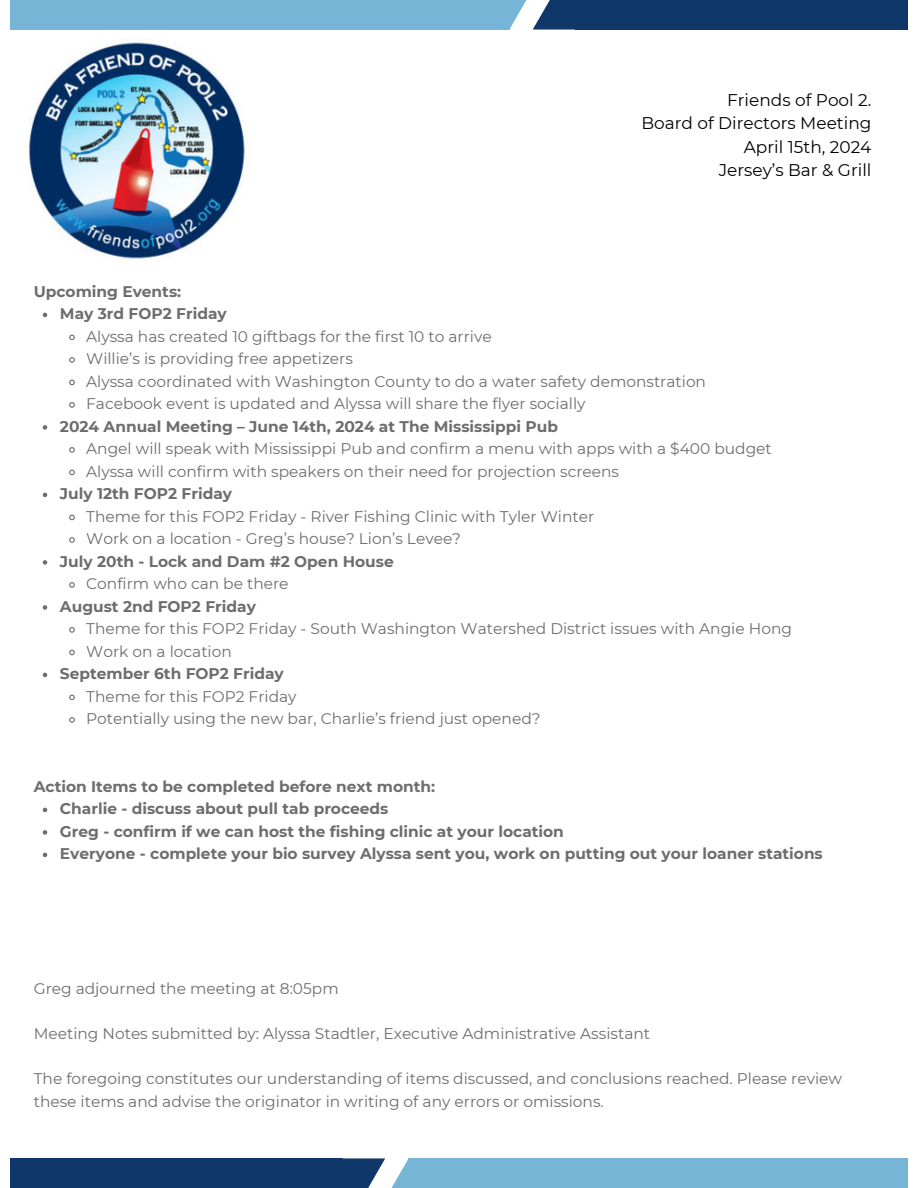
<style>
.page{position:relative;width:918px;height:1188px;background:#fff}
.page>*{position:absolute;margin:0;border:0;box-sizing:border-box;transform-origin:0 0}
.t1{font:16.95px "Montserrat";color:#000}
.t2{font:15.45px/22.5px "Montserrat";color:#6d6d6d}
.t3{font:700 15.45px "Montserrat";color:#6d6d6d}
</style>
<div class="page">
<div style="left:409px;top:1158px;width:499px;height:30px;background:#76b5d5"></div>
<div style="left:10px;top:0;width:499px;height:30px;background:#76b5d5"></div>
<div style="left:10px;top:1158px;width:332px;height:30px;background:#10376a"></div>
<div style="left:576px;top:0;width:332px;height:30px;background:#10376a"></div>
<svg style="left:391px;top:1158px;width:18px;height:30px"></svg>
<svg style="left:509px;top:0;width:18px;height:30px"></svg>
<div style="left:299px;top:1158px;width:86px;height:30px;background:#10376a"></div>
<div style="left:533px;top:0;width:86px;height:30px;background:#10376a"></div>
<img style="left:29px;top:38px;width:216px;height:221px">
<svg style="left:43px;top:313px;width:4px;height:4px"></svg>
<svg style="left:69px;top:334px;width:6px;height:7px"></svg>
<svg style="left:69px;top:357px;width:6px;height:6px"></svg>
<svg style="left:69px;top:379px;width:6px;height:7px"></svg>
<svg style="left:69px;top:402px;width:6px;height:6px"></svg>
<svg style="left:43px;top:425px;width:4px;height:5px"></svg>
<svg style="left:69px;top:447px;width:6px;height:6px"></svg>
<svg style="left:69px;top:469px;width:6px;height:7px"></svg>
<svg style="left:43px;top:493px;width:4px;height:4px"></svg>
<svg style="left:69px;top:514px;width:6px;height:7px"></svg>
<svg style="left:69px;top:537px;width:6px;height:6px"></svg>
<svg style="left:43px;top:560px;width:4px;height:5px"></svg>
<svg style="left:69px;top:582px;width:6px;height:6px"></svg>
<svg style="left:43px;top:605px;width:4px;height:5px"></svg>
<svg style="left:69px;top:627px;width:6px;height:6px"></svg>
<svg style="left:69px;top:649px;width:6px;height:7px"></svg>
<svg style="left:43px;top:673px;width:4px;height:4px"></svg>
<svg style="left:69px;top:694px;width:6px;height:7px"></svg>
<svg style="left:69px;top:717px;width:6px;height:6px"></svg>
<svg style="left:43px;top:808px;width:4px;height:4px"></svg>
<svg style="left:43px;top:830px;width:4px;height:5px"></svg>
<svg style="left:43px;top:853px;width:4px;height:4px"></svg>
<p class="t1" style="left:727px;top:90px;width:146px">Friends of Pool 2.</p>
<p class="t1" style="left:641px;top:113px;width:232px">Board of Directors Meeting</p>
<p class="t1" style="left:744px;top:136px;width:129px">April 15th, 2024</p>
<p class="t1" style="left:719px;top:159px;width:154px">Jersey’s Bar &amp; Grill</p>
<h1 class="t3" style="left:34px;top:282px;width:149px">Upcoming Events:</h1>
<p class="t3" style="left:60px;top:304px;width:168px">May 3rd FOP2 Friday</p>
<p class="t2" style="left:86px;top:325px;width:407px">Alyssa has created 10 giftbags for the first 10 to arrive</p>
<p class="t2" style="left:86px;top:348px;width:268px">Willie’s is providing free appetizers</p>
<p class="t2" style="left:86px;top:370px;width:621px">Alyssa coordinated with Washington County to do a water safety demonstration</p>
<p class="t2" style="left:86px;top:393px;width:501px">Facebook event is updated and Alyssa will share the flyer socially</p>
<p class="t3" style="left:60px;top:417px;width:500px">2024 Annual Meeting – June 14th, 2024 at The Mississippi Pub</p>
<p class="t2" style="left:86px;top:438px;width:687px">Angel will speak with Mississippi Pub and confirm a menu with apps with a $400 budget</p>
<p class="t2" style="left:86px;top:460px;width:534px">Alyssa will confirm with speakers on their need for projection screens</p>
<p class="t3" style="left:60px;top:484px;width:174px">July 12th FOP2 Friday</p>
<p class="t2" style="left:86px;top:505px;width:510px">Theme for this FOP2 Friday - River Fishing Clinic with Tyler Winter</p>
<p class="t2" style="left:86px;top:528px;width:376px">Work on a location - Greg’s house? Lion’s Levee?</p>
<p class="t3" style="left:60px;top:552px;width:335px">July 20th - Lock and Dam #2 Open House</p>
<p class="t2" style="left:86px;top:573px;width:204px">Confirm who can be there</p>
<p class="t3" style="left:60px;top:597px;width:197px">August 2nd FOP2 Friday</p>
<p class="t2" style="left:86px;top:618px;width:707px">Theme for this FOP2 Friday - South Washington Watershed District issues with Angie Hong</p>
<p class="t2" style="left:86px;top:640px;width:147px">Work on a location</p>
<p class="t3" style="left:60px;top:664px;width:225px">September 6th FOP2 Friday</p>
<p class="t2" style="left:86px;top:685px;width:212px">Theme for this FOP2 Friday</p>
<p class="t2" style="left:86px;top:708px;width:456px">Potentially using the new bar, Charlie’s friend just opened?</p>
<h1 class="t3" style="left:34px;top:777px;width:403px">Action Items to be completed before next month:</h1>
<p class="t3" style="left:60px;top:799px;width:330px">Charlie - discuss about pull tab proceeds</p>
<p class="t3" style="left:60px;top:822px;width:505px">Greg - confirm if we can host the fishing clinic at your location</p>
<p class="t3" style="left:60px;top:844px;width:764px">Everyone - complete your bio survey Alyssa sent you, work on putting out your loaner stations</p>
<p class="t2" style="left:34px;top:978px;width:306px">Greg adjourned the meeting at 8:05pm</p>
<p class="t2" style="left:34px;top:1023px;width:618px">Meeting Notes submitted by: Alyssa Stadtler, Executive Administrative Assistant</p>
<p class="t2" style="left:34px;top:1068px;width:810px">The foregoing constitutes our understanding of items discussed, and conclusions reached. Please review these items and advise the originator in writing of any errors or omissions.</p>
</div>
